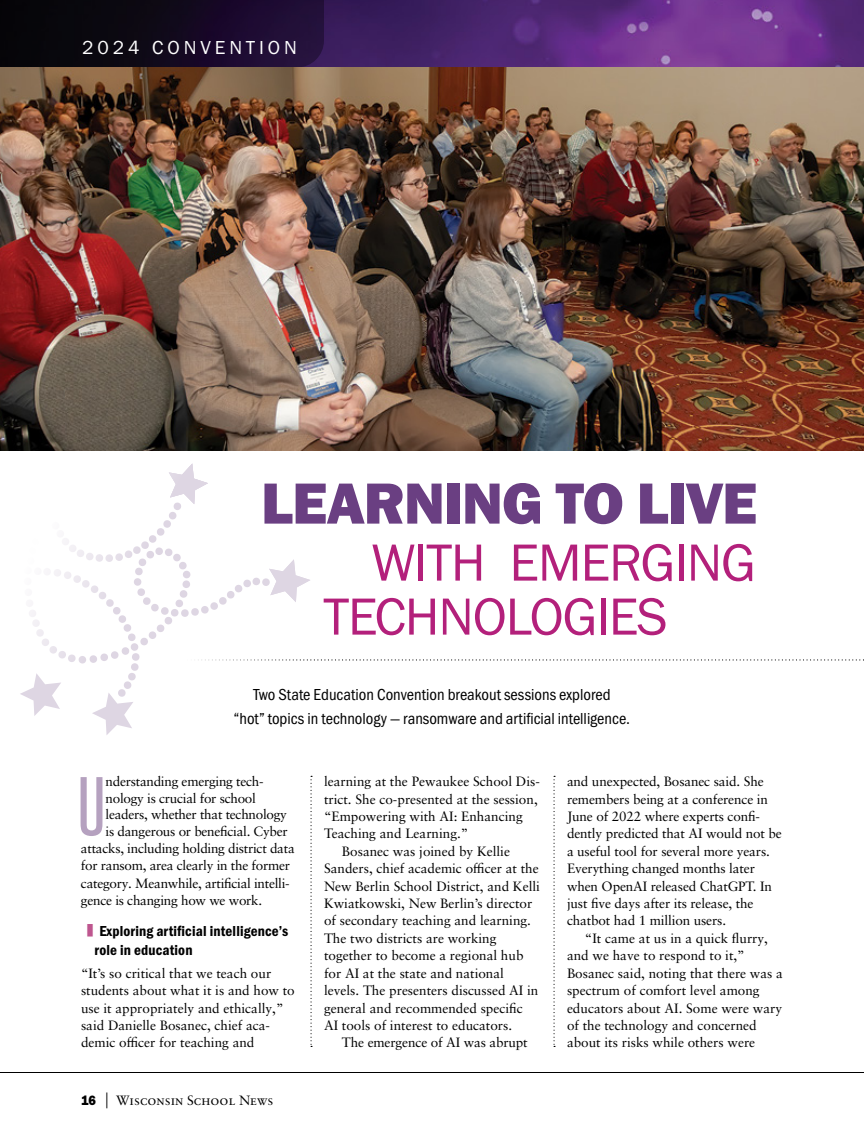
<style>
.page{position:relative;width:864px;height:1134px;background:#fff}
.page>*{position:absolute;margin:0;border:0;box-sizing:border-box;transform-origin:0 0}
.t1{font:87.75px "Franklin Gothic URW Ext Com D Boo";color:#b5a1bf}
.t2{font:60px "Franklin Gothic URW Hea";letter-spacing:-.02em;color:#6a3f82}
.t3{font:54px/54px "Franklin Gothic URW Boo";letter-spacing:-.02em;color:#b3207b}
.t4{font:19.5px "Franklin Gothic URW Boo";letter-spacing:.2em;color:#fff}
.t5{font:16.5px/24px "Franklin Gothic URW Cond";color:#000;text-align:center}
.t6{font:15px/18.9px "Franklin Gothic URW Con Dem";letter-spacing:.01em;color:#000}
.t7{font:13.5px/17.4px "Sabon LT Pro";color:#000}
.s1{color:#be568f}
.s2{font-family:"Franklin Gothic URW Hea";font-size:14.1px}
.s3{font-size:20.25px}
</style>
<div class="page">
<img style="left:0;top:0;width:864px;height:450px">
<svg style="left:0;top:0;width:324px;height:68px;background:#140a1e"></svg>
<svg style="left:20px;top:463px;width:844px;height:272px"></svg>
<svg style="left:554px;top:776px;width:1px;height:271px"></svg>
<svg style="left:310px;top:776px;width:2px;height:271px"></svg>
<hr style="left:0;top:1072px;width:864px;height:1px;background:#000">
<h3 class="t4" style="left:82px;top:35px;width:216px">2024 CONVENTION</h3>
<h2 class="t2" style="left:261px;top:465px;width:498px">LEARNING TO LIVE</h2>
<h3 class="t3" style="left:323px;top:535px;width:434px;text-indent:48px">WITH EMERGING<br>TECHNOLOGIES</h3>
<p class="t5" style="left:234px;top:681px;width:398px">Two State Education Convention breakout sessions explored<br>“hot” topics in technology — ransomware and artificial intelligence.</p>
<h1 class="t1" style="left:77px;top:760px;width:31px">U</h1>
<p class="t7" style="left:106px;top:772px;width:159px">nderstanding emerging tech-</p>
<p class="t7" style="left:106px;top:789px;width:152px">nology is crucial for school</p>
<p class="t7" style="left:106px;top:805px;width:183px">leaders, whether that technology</p>
<p class="t7" style="left:106px;top:822px;width:184px">is dangerous or beneficial. Cyber</p>
<p class="t7" style="left:81px;top:839px;width:215px">attacks, including holding district data</p>
<p class="t7" style="left:81px;top:857px;width:211px">for ransom, area clearly in the former</p>
<p class="t7" style="left:81px;top:874px;width:210px">category. Meanwhile, artificial intelli-</p>
<p class="t7" style="left:81px;top:891px;width:183px">gence is changing how we work.</p>
<p class="t6" style="left:94px;top:921px;width:195px;text-indent:-13px"><span class="s1">|</span>Exploring artificial intelligence’s role in education</p>
<p class="t7" style="left:81px;top:964px;width:215px">“It’s so critical that we teach our students about what it is and how to use it appropriately and ethically,” said Danielle Bosanec, chief aca&shy;demic officer for teaching and</p>
<p class="t7" style="left:81px;top:1092px;width:194px"><span class="s2">16</span> <span class="s3">|</span> Wisconsin School News</p>
<p class="t7" style="left:324px;top:772px;width:217px">learning at the Pewaukee School Dis-</p>
<p class="t7" style="left:324px;top:790px;width:215px">trict. She co-presented at the session,</p>
<p class="t7" style="left:324px;top:807px;width:200px">“Empowering with AI: Enhancing</p>
<p class="t7" style="left:324px;top:825px;width:146px">Teaching and Learning.”</p>
<p class="t7" style="left:342px;top:842px;width:170px">Bosanec was joined by Kellie</p>
<p class="t7" style="left:324px;top:859px;width:216px">Sanders, chief academic officer at the</p>
<p class="t7" style="left:324px;top:877px;width:217px">New Berlin School District, and Kelli</p>
<p class="t7" style="left:324px;top:894px;width:210px">Kwiatkowski, New Berlin’s director</p>
<p class="t7" style="left:324px;top:912px;width:209px">of secondary teaching and learning.</p>
<p class="t7" style="left:324px;top:929px;width:174px">The two districts are working</p>
<p class="t7" style="left:324px;top:947px;width:201px">together to become a regional hub</p>
<p class="t7" style="left:324px;top:964px;width:181px">for AI at the state and national</p>
<p class="t7" style="left:324px;top:981px;width:216px">levels. The presenters discussed AI in</p>
<p class="t7" style="left:324px;top:999px;width:200px">general and recommended specific</p>
<p class="t7" style="left:324px;top:1016px;width:190px">AI tools of interest to educators.</p>
<p class="t7" style="left:342px;top:1034px;width:187px">The emergence of AI was abrupt</p>
<p class="t7" style="left:567px;top:772px;width:216px">and unexpected, Bosanec said. She remembers being at a conference in June of 2022 where experts confi&shy;dently predicted that AI would not be a useful tool for several more years.<br>Everything changed months later when OpenAI released ChatGPT. In just five days after its release, the chatbot had 1 million users.</p>
<p class="t7" style="left:567px;top:929px;width:217px;text-indent:18px">“It came at us in a quick flurry, and we have to respond to it,”<br>Bosanec said, noting that there was a spectrum of comfort level among educators about AI. Some were wary of the technology and concerned about its risks while others were</p>
</div>
